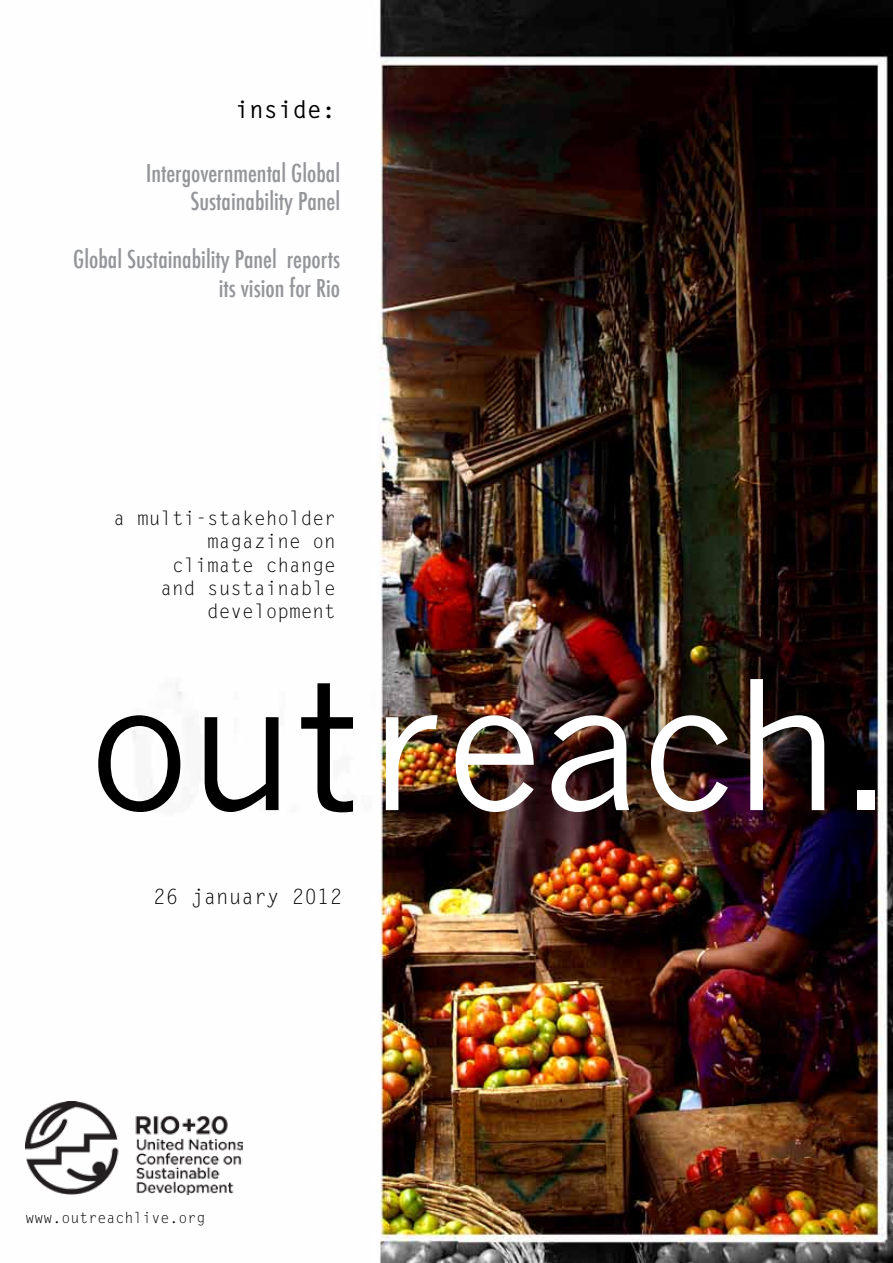
<style>
.page{position:relative;width:893px;height:1263px;background:#fff}
.page>*{position:absolute;margin:0;border:0;box-sizing:border-box;transform-origin:0 0}
.t1{font:177px "News Gothic";color:#fff}
.t2{font:500 condensed 24px/28.8px "Futura";color:#939598;text-align:right}
.t3{font:700 24px "Letter Gothic Std";color:#000}
.t4{font:21px "Letter Gothic Std";color:#000}
.t5{font:19.5px/23.4px "Letter Gothic Std";color:#000;text-align:right}
.t6{font:15px "Letter Gothic Std";color:#000}
.s1{color:#000}
</style>
<div class="page">
<img style="left:25px;top:0;width:868px;height:1263px">
<img style="left:26px;top:1101px;width:216px;height:94px">
<p class="t3" style="left:235px;top:94px;width:102px">inside:</p>
<p class="t2" style="left:146px;top:158px;width:195px">Intergovernmental Global<br>Sustainability Panel</p>
<p class="t2" style="left:73px;top:245px;width:268px">Global Sustainability Panel reports its vision for Rio</p>
<p class="t5" style="left:114px;top:507px;width:224px">a multi-stakeholder magazine on<br>climate change<br>and sustainable development</p>
<h1 class="t1" style="left:89px;top:643px;width:807px"><span class="s1">out</span>reach.</h1>
<p class="t4" style="left:153px;top:885px;width:190px">26 january 2012</p>
<p class="t6" style="left:26px;top:1209px;width:182px">www.outreachlive.org</p>
</div>
